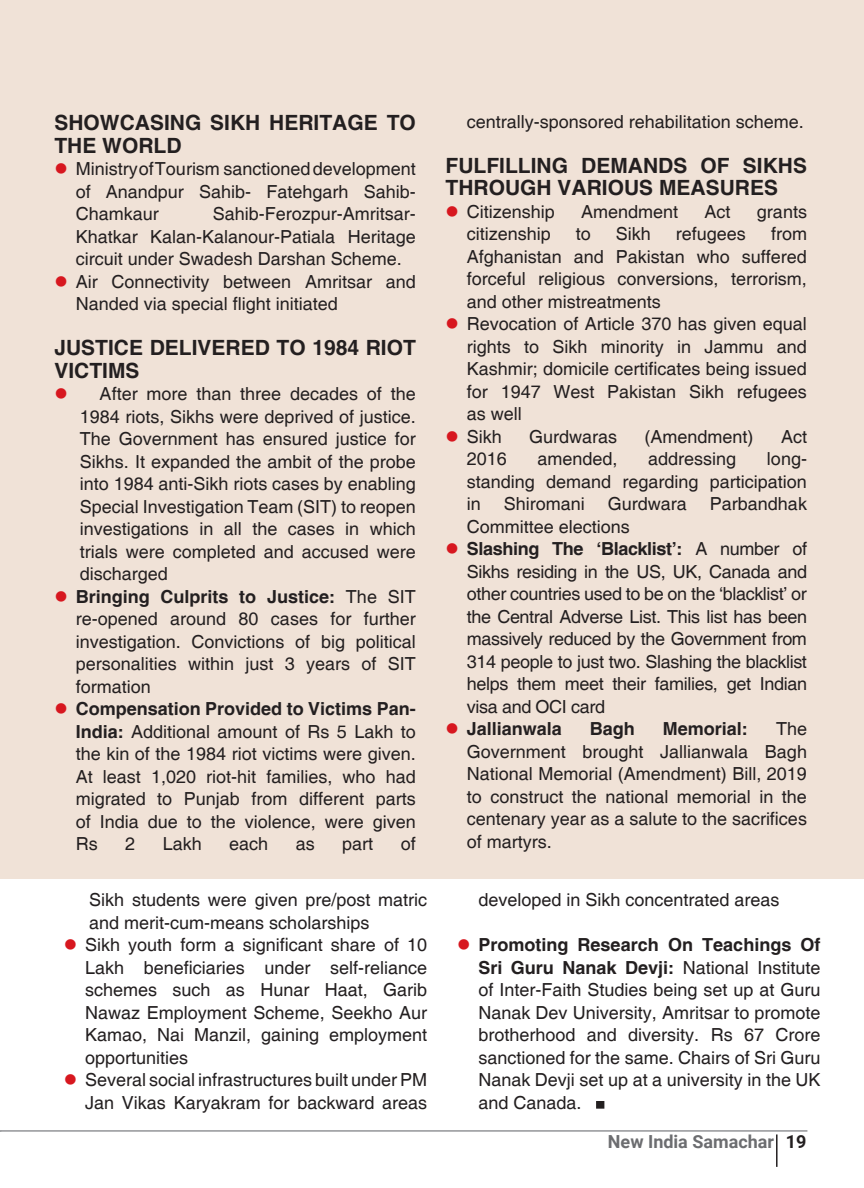
<style>
.page{position:relative;width:864px;height:1188px;background:#fff}
.page>*{position:absolute;margin:0;border:0;box-sizing:border-box;transform-origin:0 0}
.box_text{font:700 21px/22.5px "Helvetica";color:#231f20}
.box_text-2{font:18px/22.5px "Helvetica";color:#231f20;text-align:justify}
.box_text-3{font:700 18px "Helvetica";color:#231f20}
.t1{font:700 18px "Roboto";color:#6c6d70}
.s1{color:#d7171f}
.s2{font-weight:700}
.s3{color:#231f20}
</style>
<div class="page">
<hr style="left:776px;top:1134px;width:2px;height:33px;background:#231f20">
<hr style="left:0;top:1130px;width:807px;height:2px;background:#939598">
<img style="left:0;top:0;width:1px;height:421px">
<div style="left:597px;top:1102px;width:7px;height:6px;background:#231f20"></div>
<div style="left:596px;top:1101px;width:8px;height:8px;border:2px solid #231f20"></div>
<div style="left:1px;top:0;width:863px;height:879px;background:#f0e2d7"></div>
<p class="box_text" style="left:54px;top:111px;width:363px">SHOWCASING SIKH HERITAGE TO<br>THE WORLD</p>
<p class="box_text-2" style="left:76px;top:158px;width:342px;text-indent:-21px"><span class="s1">●</span> Ministry of Tourism sanctioned development of Anandpur Sahib- Fatehgarh Sahib-Chamkaur</p>
<p class="box_text-2" style="left:76px;top:203px;width:342px;text-indent:137px">Sahib-Ferozpur-Amritsar-Khatkar Kalan-Kalanour-Patiala Heritage circuit under Swadesh Darshan Scheme.</p>
<p class="box_text-2" style="left:76px;top:271px;width:342px;text-indent:-21px"><span class="s1">●</span> Air Connectivity between Amritsar and<br>Nanded via special flight initiated</p>
<p class="box_text" style="left:54px;top:336px;width:363px">JUSTICE DELIVERED TO 1984 RIOT<br>VICTIMS</p>
<p class="box_text-2" style="left:80px;top:383px;width:337px;text-indent:-26px"><span class="s1">●</span> After more than three decades of the 1984 riots, Sikhs were deprived of justice.<br>The Government has ensured justice for Sikhs. It expanded the ambit of the probe into 1984 anti-Sikh riots cases by enabling Special Investigation Team (SIT) to reopen investigations in all the cases in which trials were completed and accused were discharged</p>
<p class="box_text-2" style="left:76px;top:586px;width:342px;text-indent:-21px"><span class="s1">●</span> <span class="s2">Bringing Culprits to Justice:</span> The SIT re-opened around 80 cases for further investigation. Convictions of big political personalities within just 3 years of SIT formation</p>
<p class="box_text-2" style="left:76px;top:698px;width:342px;text-indent:-21px"><span class="s1">●</span> <span class="s2">Compensation Provided to Victims Pan-India:</span> Additional amount of Rs 5 Lakh to the kin of the 1984 riot victims were given.<br>At least 1,020 riot-hit families, who had migrated to Punjab from different parts of India due to the violence, were given Rs</p>
<p class="box_text-2" style="left:125px;top:833px;width:12px">2</p>
<p class="box_text-2" style="left:163px;top:833px;width:41px">Lakh</p>
<p class="box_text-2" style="left:229px;top:833px;width:41px">each</p>
<p class="box_text-2" style="left:296px;top:833px;width:21px">as</p>
<p class="box_text-2" style="left:342px;top:833px;width:33px">part</p>
<p class="box_text-2" style="left:401px;top:833px;width:17px">of</p>
<p class="box_text-2" style="left:89px;top:889px;width:340px">Sikh students were given pre/post matric and merit-cum-means scholarships</p>
<p class="box_text-2" style="left:85px;top:934px;width:344px;text-indent:-21px"><span class="s1">●</span> Sikh youth form a significant share of 10<br>Lakh beneficiaries under self-reliance schemes such as Hunar Haat, Garib Nawaz Employment Scheme, Seekho Aur Kamao, Nai Manzil, gaining employment opportunities</p>
<p class="box_text-2" style="left:64px;top:1069px;width:365px;text-align:right"><span class="s1">●</span> Several social infrastructures built under PM<br>Jan Vikas Karyakram for backward areas</p>
<p class="box_text-2" style="left:467px;top:111px;width:339px">centrally-sponsored rehabilitation scheme.</p>
<p class="box_text" style="left:446px;top:154px;width:363px">FULFILLING DEMANDS OF SIKHS<br>THROUGH VARIOUS MEASURES</p>
<p class="box_text-2" style="left:446px;top:201px;width:111px"><span class="s1">●</span> Citizenship</p>
<p class="box_text-2" style="left:581px;top:201px;width:99px">Amendment</p>
<p class="box_text-2" style="left:705px;top:201px;width:28px">Act</p>
<p class="box_text-2" style="left:757px;top:201px;width:52px">grants</p>
<p class="box_text-2" style="left:467px;top:223px;width:86px">citizenship</p>
<p class="box_text-2" style="left:576px;top:223px;width:17px">to</p>
<p class="box_text-2" style="left:616px;top:223px;width:37px">Sikh</p>
<p class="box_text-2" style="left:676px;top:223px;width:72px">refugees</p>
<p class="box_text-2" style="left:467px;top:223px;width:342px;text-indent:304px">from Afghanistan and Pakistan who suffered forceful religious conversions, terrorism, and other mistreatments</p>
<p class="box_text-2" style="left:467px;top:313px;width:342px;text-indent:-21px"><span class="s1">●</span> Revocation of Article 370 has given equal rights to Sikh minority in Jammu and Kashmir; domicile certificates being issued for 1947 West Pakistan Sikh refugees as well</p>
<p class="box_text-2" style="left:446px;top:426px;width:58px"><span class="s1">●</span> Sikh</p>
<p class="box_text-2" style="left:529px;top:426px;width:90px">Gurdwaras</p>
<p class="box_text-2" style="left:645px;top:426px;width:111px">(Amendment)</p>
<p class="box_text-2" style="left:781px;top:426px;width:28px">Act</p>
<p class="box_text-2" style="left:467px;top:448px;width:42px">2016</p>
<p class="box_text-2" style="left:538px;top:448px;width:82px">amended,</p>
<p class="box_text-2" style="left:648px;top:448px;width:90px">addressing</p>
<p class="box_text-2" style="left:467px;top:448px;width:342px;text-indent:300px">long&shy;standing demand regarding participation in</p>
<p class="box_text-2" style="left:504px;top:493px;width:83px">Shiromani</p>
<p class="box_text-2" style="left:608px;top:493px;width:81px">Gurdwara</p>
<p class="box_text-2" style="left:710px;top:493px;width:99px">Parbandhak</p>
<p class="box_text-2" style="left:467px;top:516px;width:165px">Committee elections</p>
<p class="box_text-2" style="left:467px;top:538px;width:342px;text-indent:-21px"><span class="s1">●</span> <span class="s2">Slashing The ‘Blacklist’:</span> A number of Sikhs residing in the US, UK, Canada and other countries used to be on the ‘blacklist’ or the Central Adverse List. This list has been massively reduced by the Government from 314 people to just two. Slashing the blacklist helps them meet their families, get Indian visa and OCI card</p>
<p class="box_text-3" style="left:446px;top:718px;width:118px"><span class="s1">●</span> Jallianwala</p>
<p class="box_text-3" style="left:590px;top:718px;width:46px">Bagh</p>
<p class="box_text-3" style="left:663px;top:718px;width:87px">Memorial:</p>
<p class="box_text-2" style="left:467px;top:718px;width:342px;text-indent:309px">The Government brought Jallianwala Bagh National Memorial (Amendment) Bill, 2019 to construct the national memorial in the centenary year as a salute to the sacrifices of martyrs.</p>
<p class="box_text-2" style="left:478px;top:889px;width:303px">developed in Sikh concentrated areas</p>
<p class="box_text-2" style="left:478px;top:934px;width:344px;text-indent:-21px"><span class="s1">●</span> <span class="s2">Promoting Research On Teachings Of Sri Guru Nanak Devji:</span> National Institute of Inter-Faith Studies being set up at Guru Nanak Dev University, Amritsar to promote brotherhood and diversity. Rs 67 Crore sanctioned for the same. Chairs of Sri Guru Nanak Devji set up at a university in the UK and Canada.</p>
<p class="t1" style="left:608px;top:1129px;width:200px">New India Samachar <span class="s3">19</span></p>
</div>
